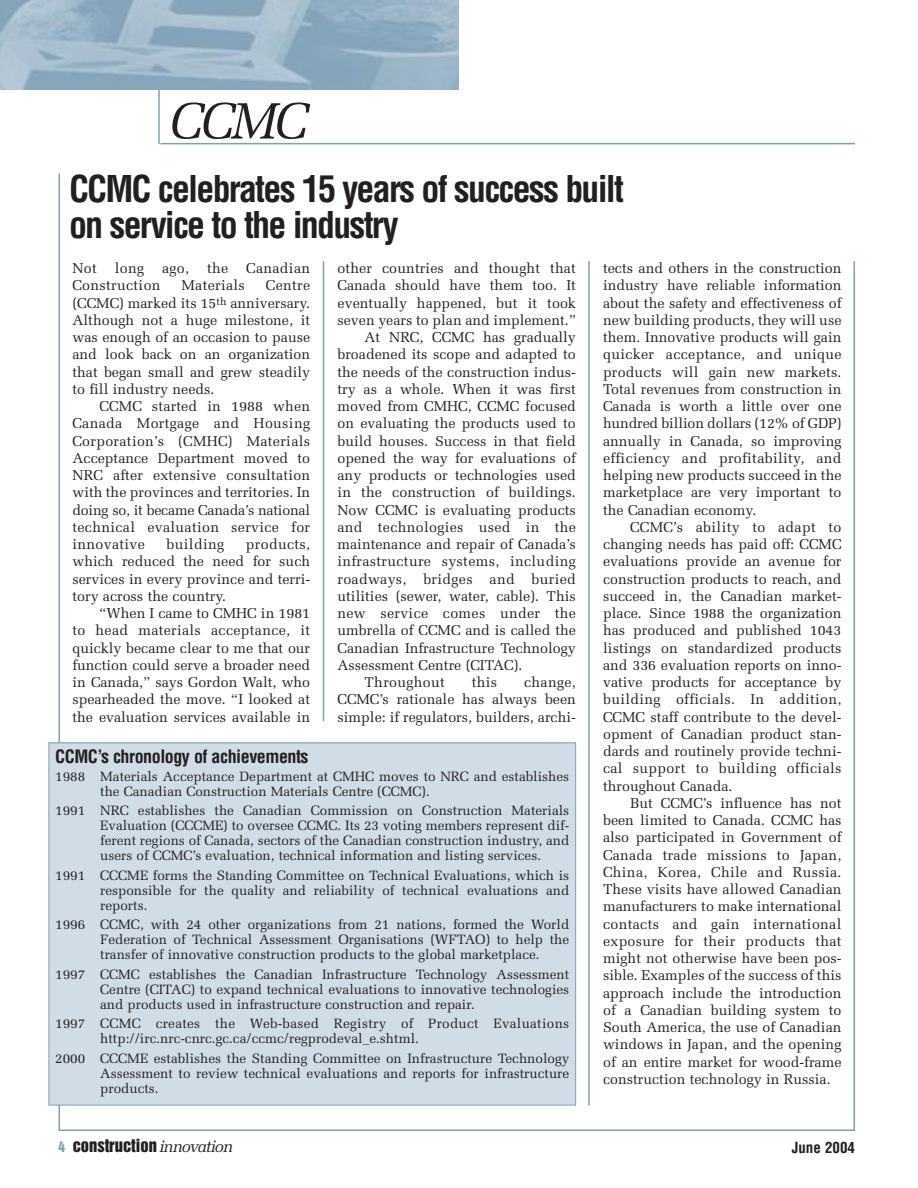
<style>
.page{position:relative;width:918px;height:1188px;background:#fff}
.page>*{position:absolute;margin:0;border:0;box-sizing:border-box;transform-origin:0 0}
.t1{font:italic 51px "Melior";color:#231f20}
.t2{font:700 condensed 36px/36px "Helvetica";letter-spacing:-.05em;color:#231f20}
.t3{font:700 condensed 18px "Helvetica";letter-spacing:-.025em;color:#231f20}
.t4{font:16.5px "Helvetica Inserat";color:#231f20}
.t5{font:700 condensed 15px "Helvetica";color:#231f20}
.t6{font:14.25px/17.2px "Melior";color:#231f20;text-align:justify}
.t7{font:14.25px "Melior";letter-spacing:.02em;color:#231f20}
.t8{font:13.5px/15px "Melior";color:#231f20;text-align:justify}
.t9{font:13.5px/15px "Melior";letter-spacing:.02em;color:#231f20}
.s1{font-size:13.5px;color:#7fa1b6}
.s2{font-family:"Melior";font-style:italic}
</style>
<div class="page">
<hr style="left:854px;top:261px;width:1px;height:870px;background:#7fa1b6">
<hr style="left:58px;top:173px;width:2px;height:958px;background:#7fa1b6">
<hr style="left:58px;top:1130px;width:797px;height:1px;background:#7fa1b6">
<hr style="left:588px;top:251px;width:2px;height:855px;background:#7fa1b6">
<hr style="left:323px;top:248px;width:1px;height:473px;background:#7fa1b6">
<div style="left:69px;top:175px;width:773px;height:86px;background:#fff"></div>
<hr style="left:160px;top:143px;width:695px;height:1px;background:#7fa1b6">
<hr style="left:158px;top:86px;width:2px;height:58px;background:#7fa1b6">
<img style="left:0;top:0;width:459px;height:90px">
<div style="left:49px;top:743px;width:527px;height:362px;background:#d0dce6"></div>
<h1 class="t1" style="left:168px;top:100px;width:140px">CCMC</h1>
<h2 class="t2" style="left:69px;top:174px;width:557px">CCMC celebrates 15 years of success built on service to the industry</h2>
<p class="t6" style="left:72px;top:261px;width:26px">Not</p>
<p class="t6" style="left:115px;top:261px;width:31px">long</p>
<p class="t6" style="left:162px;top:261px;width:29px">ago,</p>
<p class="t6" style="left:207px;top:261px;width:23px">the</p>
<p class="t7" style="left:246px;top:262px;width:65px">Canadian</p>
<p class="t7" style="left:72px;top:280px;width:90px">Construction</p>
<p class="t7" style="left:182px;top:280px;width:65px">Materials</p>
<p class="t6" style="left:72px;top:278px;width:239px;text-indent:193px">Centre (CCMC) marked its 15<sup>th</sup> anniversary.<br>Although not a huge milestone, it was enough of an occasion to pause and look back on an organization that began small and grew steadily to fill industry needs.</p>
<p class="t6" style="left:72px;top:399px;width:239px;text-indent:27px">CCMC started in 1988 when Canada Mortgage and Housing Corporation’s (CMHC) Materials Acceptance Department moved to NRC after extensive consultation with the provinces and territories. In doing so, it became Canada’s national technical evaluation service for innovative</p>
<p class="t6" style="left:72px;top:537px;width:239px;text-indent:173px">products, which reduced the need for such services in every province and terri&shy;tory across the country.</p>
<p class="t6" style="left:72px;top:606px;width:239px;text-indent:27px">“When I came to CMHC in 1981 to head materials acceptance, it quickly became clear to me that our function could serve a broader need in Canada,” says Gordon Walt, who spearheaded the move. “I looked at the evaluation services available in</p>
<p class="t7" style="left:167px;top:538px;width:59px">building</p>
<p class="t6" style="left:338px;top:261px;width:240px">other countries and thought that</p>
<p class="t6" style="left:338px;top:278px;width:240px">Canada should have them too. It</p>
<p class="t6" style="left:338px;top:295px;width:240px">eventually happened, but it took</p>
<p class="t6" style="left:338px;top:313px;width:240px">seven years to plan and implement.”</p>
<p class="t6" style="left:365px;top:330px;width:213px">At NRC, CCMC has gradually</p>
<p class="t6" style="left:338px;top:347px;width:240px">broadened its scope and adapted to</p>
<p class="t6" style="left:338px;top:364px;width:240px">the needs of the construction indus-</p>
<p class="t6" style="left:338px;top:382px;width:240px">try as a whole. When it was first</p>
<p class="t6" style="left:338px;top:399px;width:240px">moved from CMHC, CCMC focused</p>
<p class="t6" style="left:338px;top:416px;width:240px">on evaluating the products used to</p>
<p class="t6" style="left:338px;top:433px;width:240px">build houses. Success in that field</p>
<p class="t6" style="left:338px;top:451px;width:240px">opened the way for evaluations of</p>
<p class="t6" style="left:338px;top:468px;width:240px">any products or technologies used</p>
<p class="t6" style="left:338px;top:485px;width:240px">in the construction of buildings.</p>
<p class="t6" style="left:338px;top:502px;width:240px">Now CCMC is evaluating products</p>
<p class="t7" style="left:338px;top:521px;width:240px">and technologies used in the</p>
<p class="t6" style="left:338px;top:537px;width:240px">maintenance and repair of Canada’s</p>
<p class="t7" style="left:338px;top:556px;width:240px">infrastructure systems, including</p>
<p class="t7" style="left:338px;top:573px;width:240px">roadways, bridges and buried</p>
<p class="t6" style="left:338px;top:589px;width:240px">utilities (sewer, water, cable). This</p>
<p class="t7" style="left:338px;top:607px;width:240px">new service comes under the</p>
<p class="t6" style="left:338px;top:623px;width:240px">umbrella of CCMC and is called the</p>
<p class="t6" style="left:338px;top:640px;width:240px">Canadian Infrastructure Technology</p>
<p class="t6" style="left:338px;top:658px;width:186px">Assessment Centre (CITAC).</p>
<p class="t7" style="left:365px;top:676px;width:82px">Throughout</p>
<p class="t6" style="left:472px;top:675px;width:27px">this</p>
<p class="t6" style="left:338px;top:675px;width:240px;text-indent:187px">change, CCMC’s rationale has always been simple: if regulators, builders, archi-</p>
<p class="t3" style="left:55px;top:749px;width:255px">CCMC’s chronology of achievements</p>
<p class="t8" style="left:100px;top:770px;width:471px;text-indent:-45px">1988 Materials Acceptance Department at CMHC moves to NRC and establishes the Canadian Construction Materials Centre (CCMC).</p>
<p class="t8" style="left:100px;top:804px;width:471px;text-indent:-45px">1991 NRC establishes the Canadian Commission on Construction Materials Evaluation (CCCME) to oversee CCMC. Its 23 voting members represent dif&shy;ferent regions of Canada, sectors of the Canadian construction industry, and users of CCMC’s evaluation, technical information and listing services.</p>
<p class="t8" style="left:100px;top:869px;width:471px;text-indent:-45px">1991 CCCME forms the Standing Committee on Technical Evaluations, which is responsible for the quality and reliability of technical evaluations and reports.</p>
<p class="t8" style="left:100px;top:918px;width:471px;text-indent:-45px">1996 CCMC, with 24 other organizations from 21 nations, formed the World Federation of Technical Assessment Organisations (WFTAO) to help the transfer of innovative construction products to the global marketplace.</p>
<p class="t8" style="left:100px;top:968px;width:471px;text-indent:-45px">1997 CCMC establishes the Canadian Infrastructure Technology Assessment Centre (CITAC) to expand technical evaluations to innovative technologies and products used in infrastructure construction and repair.</p>
<p class="t9" style="left:100px;top:1017px;width:470px;text-indent:-45px">1997 CCMC creates the Web-based Registry of Product Evaluations http://irc.nrc-cnrc.gc.ca/ccmc/regprodeval_e.shtml.</p>
<p class="t8" style="left:100px;top:1052px;width:471px;text-indent:-45px">2000 CCCME establishes the Standing Committee on Infrastructure Technology Assessment to review technical evaluations and reports for infrastructure products.</p>
<p class="t6" style="left:603px;top:261px;width:240px">tects and others in the construction industry have reliable information about the safety and effectiveness of new building products, they will use them. Innovative products will gain quicker acceptance, and unique products will gain new markets.<br>Total revenues from construction in Canada is worth a little over one hundred billion dollars (12% of GDP) annually in Canada, so improving efficiency and profitability, and helping new products succeed in the marketplace are very important to the Canadian economy.</p>
<p class="t6" style="left:603px;top:520px;width:240px;text-indent:27px">CCMC’s ability to adapt to changing needs has paid off: CCMC evaluations provide an avenue for construction products to reach, and succeed in, the Canadian market&shy;place. Since 1988 the organization has produced and published 1043 listings on standardized products and 336 evaluation reports on inno&shy;vative products for acceptance by building officials. In addition, CCMC staff contribute to the devel&shy;opment of Canadian product stan&shy;dards and routinely provide techni&shy;cal support to building officials throughout Canada.</p>
<p class="t6" style="left:603px;top:796px;width:240px;text-indent:27px">But CCMC’s influence has not been limited to Canada. CCMC has also participated in Government of Canada trade missions to Japan, China, Korea, Chile and Russia.<br>These visits have allowed Canadian manufacturers to make international contacts and gain international exposure for their products that might not otherwise have been pos&shy;sible. Examples of the success of this approach include the introduction of a Canadian building system to South America, the use of Canadian windows in Japan, and the opening of an entire market for wood-frame construction technology in Russia.</p>
<p class="t4" style="left:58px;top:1139px;width:176px"><span class="s1">4</span> CONSTRUCTION <span class="s2">innovation</span></p>
<p class="t5" style="left:792px;top:1142px;width:65px">June 2004</p>
</div>
